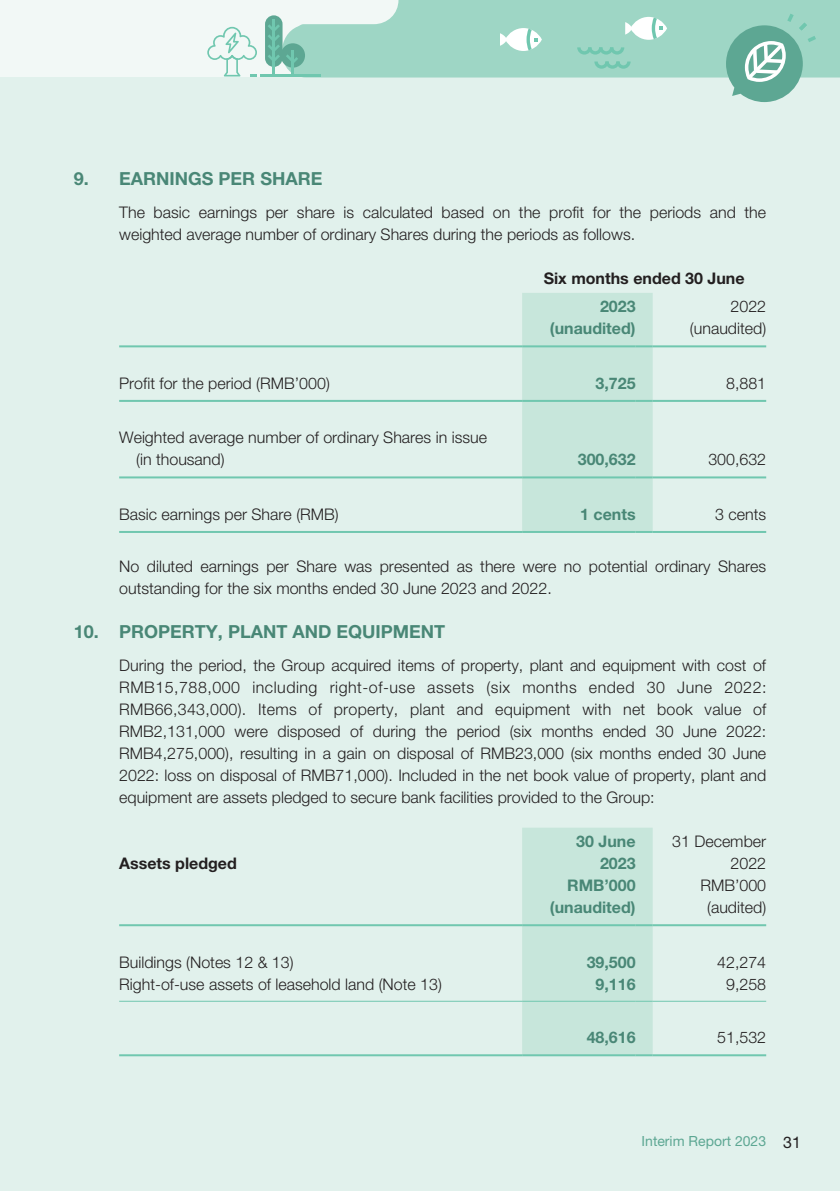
<style>
.page{position:relative;width:840px;height:1191px;background:#fff}
.page>*{position:absolute;margin:0;border:0;box-sizing:border-box;transform-origin:0 0}
.t1{font:700 18px "Helvetica Neue LT Std";color:#498776}
.t2{font:300 16px/22px "Helvetica Neue LT Std";color:#231f20}
.t3{font:700 16px/22px "Helvetica Neue LT Std";color:#498776;text-align:right}
.t4{font:700 16px "Helvetica Neue LT Std";color:#231f20}
.t5{font:14px "Helvetica Neue LT Std";color:#5da793}
.s1{font-size:16px;color:#231f20}
</style>
<div class="page">
<div style="left:0;top:0;width:839px;height:1191px;background:#e1f1ec"></div>
<div style="left:0;top:0;width:617px;height:77px;background:#f2f8f6"></div>
<svg style="left:282px;top:0;width:557px;height:78px;background:#a5d8c9"></svg>
<div style="left:630px;top:17px;width:36px;height:23px;background:#fff;border-radius:50%"></div>
<svg style="left:625px;top:22px;width:7px;height:13px"></svg>
<svg style="left:651px;top:17px;width:11px;height:22px"></svg>
<svg style="left:577px;top:47px;width:47px;height:8px"></svg>
<div style="left:505px;top:28px;width:36px;height:23px;background:#fff;border-radius:50%"></div>
<svg style="left:499px;top:33px;width:8px;height:13px"></svg>
<svg style="left:526px;top:29px;width:11px;height:21px"></svg>
<svg style="left:207px;top:27px;width:50px;height:49px"></svg>
<hr style="left:260px;top:74px;width:61px;height:2px;background:#70c7af">
<div style="left:280px;top:43px;width:25px;height:25px;background:#5da793;border-radius:50%"></div>
<hr style="left:290px;top:51px;width:3px;height:24px;background:#70c7af">
<svg style="left:286px;top:54px;width:12px;height:10px"></svg>
<div style="left:265px;top:15px;width:17px;height:52px;background:#5da793;border-radius:9px"></div>
<hr style="left:272px;top:19px;width:3px;height:56px;background:#70c7af">
<svg style="left:268px;top:24px;width:12px;height:37px"></svg>
<svg style="left:594px;top:62px;width:36px;height:7px"></svg>
<svg style="left:725px;top:14px;width:90px;height:88px;background:#8ec5b6"></svg>
<hr style="left:119px;top:400px;width:403px;height:2px;background:#70c7af">
<hr style="left:652px;top:400px;width:113px;height:2px;background:#70c7af">
<hr style="left:119px;top:476px;width:403px;height:2px;background:#70c7af">
<hr style="left:652px;top:476px;width:113px;height:2px;background:#70c7af">
<hr style="left:119px;top:531px;width:403px;height:2px;background:#70c7af">
<hr style="left:652px;top:531px;width:113px;height:2px;background:#70c7af">
<hr style="left:119px;top:345px;width:403px;height:2px;background:#70c7af">
<div style="left:522px;top:293px;width:130px;height:240px;background:#c7e6db"></div>
<hr style="left:652px;top:345px;width:113px;height:2px;background:#70c7af">
<hr style="left:119px;top:1000px;width:403px;height:1px;background:#70c7af">
<hr style="left:652px;top:1000px;width:113px;height:1px;background:#70c7af">
<hr style="left:119px;top:1054px;width:403px;height:2px;background:#70c7af">
<hr style="left:652px;top:1054px;width:113px;height:2px;background:#70c7af">
<hr style="left:119px;top:924px;width:403px;height:2px;background:#70c7af">
<div style="left:522px;top:828px;width:130px;height:228px;background:#c7e6db"></div>
<hr style="left:652px;top:924px;width:113px;height:2px;background:#70c7af">
<p class="t1" style="left:74px;top:167px;width:250px">9. EARNINGS PER SHARE</p>
<p class="t2" style="left:119px;top:201px;width:648px">The basic earnings per share is calculated based on the profit for the periods and the weighted average number of ordinary Shares during the periods as follows.</p>
<p class="t4" style="left:543px;top:269px;width:202px">Six months ended 30 June</p>
<p class="t3" style="left:599px;top:295px;width:37px">2023</p>
<p class="t2" style="left:730px;top:295px;width:37px">2022</p>
<p class="t3" style="left:549px;top:317px;width:87px">(unaudited)</p>
<p class="t2" style="left:689px;top:317px;width:78px">(unaudited)</p>
<p class="t2" style="left:119px;top:372px;width:212px">Profit for the period (RMB’000)</p>
<p class="t3" style="left:595px;top:371px;width:42px">3,725</p>
<p class="t2" style="left:725px;top:372px;width:42px">8,881</p>
<p class="t2" style="left:136px;top:426px;width:352px;text-indent:-17px">Weighted average number of ordinary Shares in issue (in thousand)</p>
<p class="t3" style="left:577px;top:448px;width:59px">300,632</p>
<p class="t2" style="left:708px;top:448px;width:59px">300,632</p>
<p class="t2" style="left:119px;top:503px;width:221px">Basic earnings per Share (RMB)</p>
<p class="t3" style="left:580px;top:503px;width:57px">1 cents</p>
<p class="t2" style="left:714px;top:503px;width:52px">3 cents</p>
<p class="t2" style="left:119px;top:554px;width:648px">No diluted earnings per Share was presented as there were no potential ordinary Shares outstanding for the six months ended 30 June 2023 and 2022.</p>
<p class="t1" style="left:74px;top:620px;width:373px">10. PROPERTY, PLANT AND EQUIPMENT</p>
<p class="t2" style="left:119px;top:654px;width:648px;text-align:justify">During the period, the Group acquired items of property, plant and equipment with cost of RMB15,788,000 including right-of-use assets (six months ended 30 June 2022:<br>RMB66,343,000). Items of property, plant and equipment with net book value of RMB2,131,000 were disposed of during the period (six months ended 30 June 2022:<br>RMB4,275,000), resulting in a gain on disposal of RMB23,000 (six months ended 30 June 2022: loss on disposal of RMB71,000). Included in the net book value of property, plant and equipment are assets pledged to secure bank facilities provided to the Group:</p>
<p class="t4" style="left:119px;top:853px;width:119px">Assets pledged</p>
<p class="t3" style="left:576px;top:830px;width:61px">30 June<br>2023</p>
<p class="t2" style="left:671px;top:830px;width:95px;text-align:right">31 December<br>2022</p>
<p class="t3" style="left:566px;top:874px;width:70px">RMB’000</p>
<p class="t2" style="left:700px;top:874px;width:67px">RMB’000</p>
<p class="t3" style="left:549px;top:896px;width:87px">(unaudited)</p>
<p class="t2" style="left:706px;top:896px;width:60px">(audited)</p>
<p class="t2" style="left:119px;top:950px;width:176px">Buildings (Notes 12 &amp; 13)</p>
<p class="t3" style="left:586px;top:950px;width:50px">39,500</p>
<p class="t2" style="left:716px;top:950px;width:50px">42,274</p>
<p class="t2" style="left:119px;top:972px;width:324px">Right-of-use assets of leasehold land (Note 13)</p>
<p class="t3" style="left:595px;top:972px;width:42px">9,116</p>
<p class="t2" style="left:725px;top:972px;width:42px">9,258</p>
<p class="t3" style="left:586px;top:1026px;width:50px">48,616</p>
<p class="t2" style="left:716px;top:1026px;width:50px">51,532</p>
<p class="t5" style="left:641px;top:1132px;width:161px">Interim Report 2023 <span class="s1">31</span></p>
</div>
